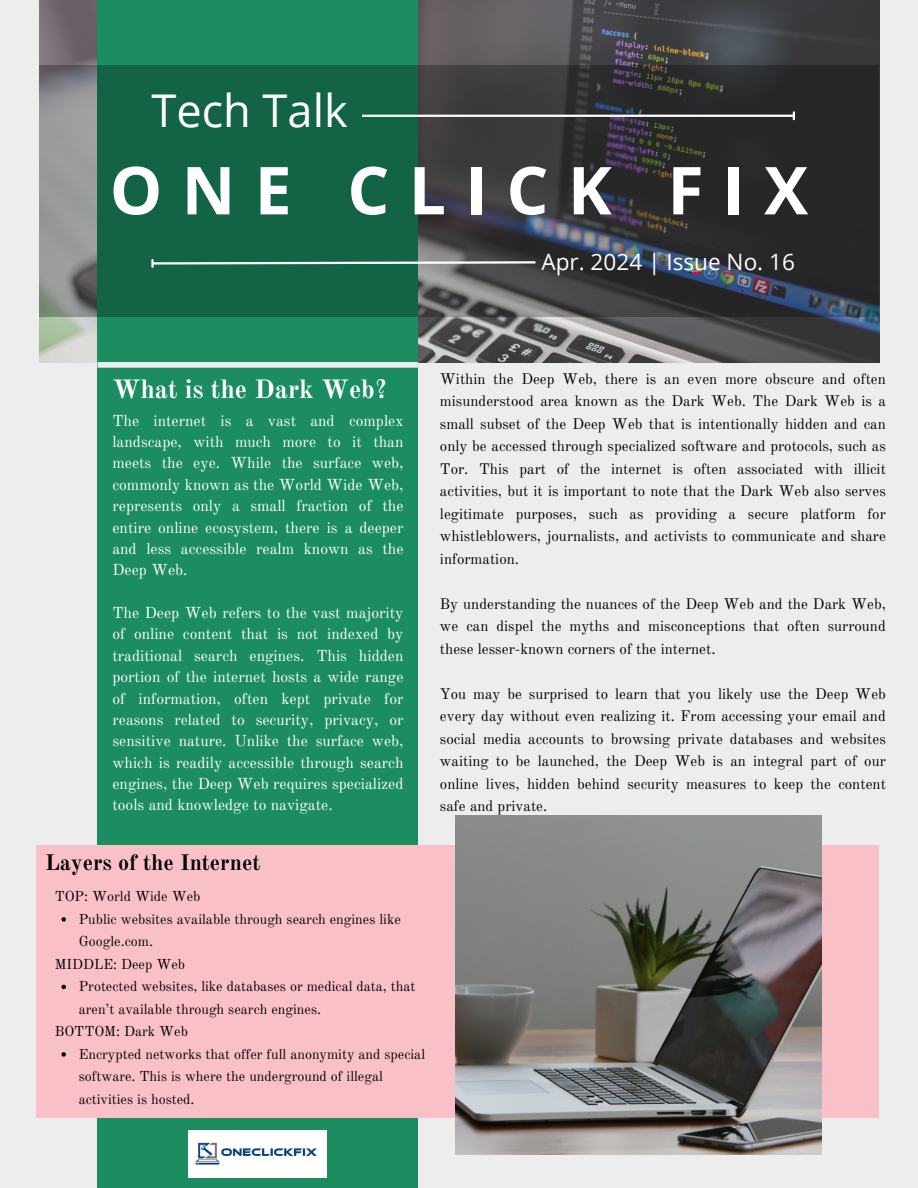
<style>
.page{position:relative;width:918px;height:1188px;background:#ededed}
.page>*{position:absolute;margin:0;border:0;box-sizing:border-box;transform-origin:0 0}
.t1{font:700 66.15px "Open Sans";letter-spacing:.29em;color:#fff}
.t2{font:45.15px "Open Sans";color:#fff}
.t3{font:700 25.95px "Old Standard";color:#fff}
.t4{font:22.5px "Open Sans";color:#fff}
.t5{font:700 22.05px "Old Standard";color:#000}
.t6{font:15.6px/21.3px "Old Standard";color:#fff;text-align:justify}
.t7{font:15px/22.5px "Old Standard";color:#000;text-align:justify}
.t8{font:14.1px/22.5px "Old Standard";color:#000}
</style>
<div class="page">
<img style="left:39px;top:0;width:840px;height:362px">
<div style="left:98px;top:0;width:320px;height:1188px;background:#1c8d61"></div>
<svg style="left:39px;top:65px;width:840px;height:252px;background:#2f4e44"></svg>
<hr style="left:362px;top:115px;width:431px;height:2px;background:#fff">
<svg style="left:793px;top:112px;width:2px;height:7px"></svg>
<svg style="left:151px;top:260px;width:387px;height:7px;background:#6f9587"></svg>
<div style="left:98px;top:362px;width:320px;height:6px;background:#ededed"></div>
<div style="left:36px;top:846px;width:843px;height:272px;background:#fac0c7"></div>
<img style="left:455px;top:816px;width:367px;height:338px">
<img style="left:188px;top:1130px;width:139px;height:48px">
<svg style="left:61px;top:917px;width:5px;height:5px"></svg>
<svg style="left:61px;top:985px;width:5px;height:4px"></svg>
<svg style="left:61px;top:1052px;width:5px;height:5px"></svg>
<h2 class="t2" style="left:151px;top:79px;width:198px">Tech Talk</h2>
<h3 class="t1" style="left:110px;top:144px;width:700px">ONE CLICK FIX</h3>
<h1 class="t4" style="left:541px;top:246px;width:255px">Apr. 2024 | Issue No. 16</h1>
<p class="t3" style="left:112px;top:373px;width:276px">What is the Dark Web?</p>
<p class="t6" style="left:112px;top:410px;width:293px">The internet is a vast and complex landscape, with much more to it than meets the eye. While the surface web, commonly known as the World Wide Web, represents only a small fraction of the entire online ecosystem, there is a deeper and less accessible realm known as the Deep Web.</p>
<p class="t6" style="left:112px;top:602px;width:293px">The Deep Web refers to the vast majority of online content that is not indexed by traditional search engines. This hidden portion of the internet hosts a wide range of information, often kept private for reasons related to security, privacy, or sensitive nature. Unlike the surface web, which is readily accessible through search engines, the Deep Web requires specialized tools and knowledge to navigate.</p>
<p class="t7" style="left:440px;top:367px;width:447px">Within the Deep Web, there is an even more obscure and often misunderstood area known as the Dark Web. The Dark Web is a small subset of the Deep Web that is intentionally hidden and can only be accessed through specialized software and protocols, such as Tor. This part of the internet is often associated with illicit activities, but it is important to note that the Dark Web also serves legitimate purposes, such as providing a secure platform for whistleblowers, journalists, and activists to communicate and share information.</p>
<p class="t7" style="left:440px;top:592px;width:447px">By understanding the nuances of the Deep Web and the Dark Web, we can dispel the myths and misconceptions that often surround these lesser-known corners of the internet.</p>
<p class="t7" style="left:440px;top:682px;width:447px">You may be surprised to learn that you likely use the Deep Web every day without even realizing it. From accessing your email and social media accounts to browsing private databases and websites waiting to be launched, the Deep Web is an integral part of our online lives, hidden behind security measures to keep the content safe and private.</p>
<p class="t5" style="left:45px;top:849px;width:217px">Layers of the Internet</p>
<p class="t8" style="left:55px;top:886px;width:147px">TOP: World Wide Web</p>
<p class="t8" style="left:79px;top:908px;width:324px">Public websites available through search engines like<br>Google.com.</p>
<h4 class="t8" style="left:55px;top:953px;width:132px">MIDDLE: Deep Web</h4>
<p class="t8" style="left:79px;top:976px;width:338px">Protected websites, like databases or medical data, that aren’t available through search engines.</p>
<p class="t8" style="left:55px;top:1021px;width:135px">BOTTOM: Dark Web</p>
<p class="t8" style="left:79px;top:1043px;width:348px">Encrypted networks that offer full anonymity and special software. This is where the underground of illegal activities is hosted.</p>
</div>
